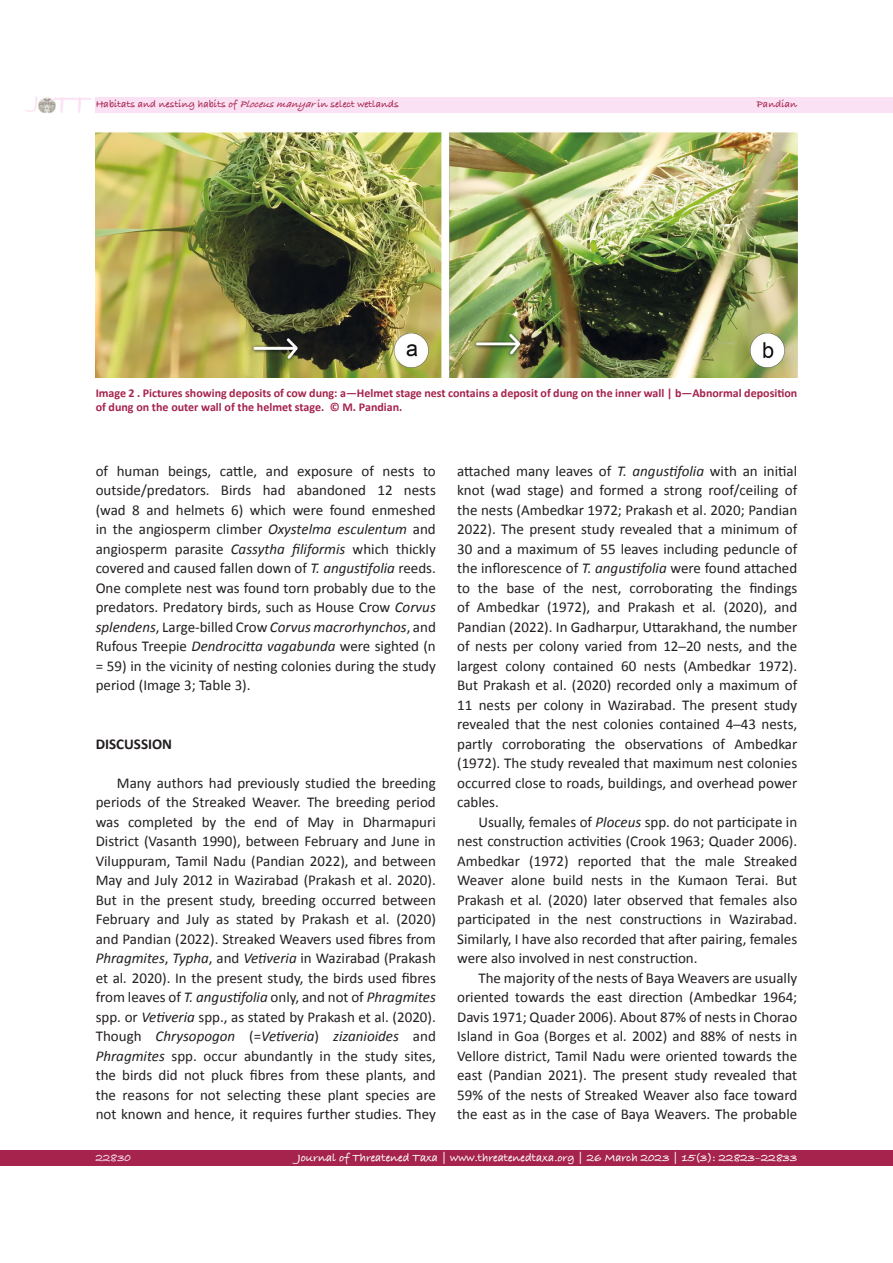
<style>
.page{position:relative;width:893px;height:1263px;background:#fff}
.page>*{position:absolute;margin:0;border:0;box-sizing:border-box;transform-origin:0 0}
.t1{font:700 28.95px "Bradley Hand ITCTT";color:#fbe1f4}
.t2{font:15px/19.5px "Calibri";color:#231f20;text-align:justify}
.t3{font:700 15px "Calibri";color:#231f20}
.t4{font:700 12px/14.4px "Calibri";color:#a5234c}
.t5{font:700 12px "Bradley Hand ITCTT";color:#fff}
.t6{font:700 12px "Bradley Hand ITCTT";color:#fbe1f4}
.t7{font:700 10.5px "Bradley Hand ITCTT";color:#a5234c}
.s1{font-style:italic}
.s2{font-family:"Calibri Italic 2"}
.s3{font-family:"Calibri 2"}
</style>
<div class="page">
<div style="left:96px;top:97px;width:797px;height:16px;background:#fbe1f4"></div>
<div style="left:0;top:1150px;width:893px;height:16px;background:#a5234c"></div>
<img style="left:38px;top:97px;width:17px;height:16px">
<img style="left:96px;top:132px;width:701px;height:245px">
<h1 class="t1" style="left:34px;top:82px;width:57px"><sup>J</sup> TT</h1>
<p class="t7" style="left:96px;top:96px;width:305px">Habitats and nesting habits of <span class="s1">Ploceusmanyar</span>in select wetlands</p>
<p class="t7" style="left:757px;top:96px;width:42px">Pandian</p>
<p class="t4" style="left:96px;top:386px;width:703px">Image 2 . Pictures showing deposits of cow dung: a―Helmet stage nest contains a deposit of dung on the inner wall | b―Abnormal deposition of dung on the outer wall of the helmet stage. © M. Pandian.</p>
<p class="t2" style="left:96px;top:461px;width:342px">of human beings, cattle, and exposure of nests to outside/predators. Birds had abandoned 12 nests (wad 8 and helmets 6) which were found enmeshed in the angiosperm climber <span class="s2">Oxystelma esculentum</span> <span class="s3">and </span>angiosperm parasite <span class="s1">Cassytha filiformis</span> which thickly covered and caused fallen down of <span class="s1">T. angustifolia</span> <span class="s3">reeds.<br></span>One complete nest was found torn probably due to the <span class="s3">predators. Predatory birds, such as House Crow</span> <span class="s2">Corvus splendens</span>, Large-billed Crow <span class="s2">Corvus macrorhynchos</span><span class="s3">, and </span>Rufous Treepie <span class="s1">Dendrocitta vagabunda</span> were sighted (n = 59) in the vicinity of nesting colonies during the study period (Image 3; Table 3).</p>
<p class="t3" style="left:96px;top:734px;width:78px">DISCUSSION</p>
<p class="t2" style="left:96px;top:773px;width:342px;text-indent:21px">Many authors had previously studied the breeding periods of the Streaked Weaver. The breeding period was completed by the end of May in Dharmapuri District (Vasanth 1990), between February and June in Viluppuram, Tamil Nadu (Pandian 2022), and between May and July 2012 in Wazirabad (Prakash et al. 2020).<br>But in the present study, breeding occurred between February and July as stated by Prakash et al. (2020) and Pandian (2022). Streaked Weavers used fibres from <span class="s1">Phragmites</span><span class="s3">,</span> <span class="s2">Typha</span><span class="s3">, and</span> <span class="s1">Vetiveria</span> in Wazirabad (Prakash <span class="s3">et al</span><span class="s2">.</span> 2020). In the present study, the birds used fibres from leaves of <span class="s1">T. angustifolia</span> only, and not of <span class="s1">Phragmites </span><span class="s3">spp. or</span> <span class="s1">Vetiveria</span> spp., as stated by Prakash et al. (2020).<br>Though <span class="s2">Chrysopogon</span> <span class="s3">(=</span><span class="s1">Vetiveria</span><span class="s3">)</span> <span class="s1">zizanioides</span> <span class="s3">and </span><span class="s1">Phragmites</span> <span class="s3">spp. occur abundantly in the study sites, </span>the birds did not pluck fibres from these plants, and the reasons for not selecting these plant species are not known and hence, it requires further studies. They</p>
<p class="t2" style="left:457px;top:461px;width:342px">attached many leaves of <span class="s1">T. angustifolia</span> with an initial knot (wad stage) and formed a strong roof/ceiling of the nests (Ambedkar 1972; Prakash et al. 2020; Pandian 2022). The present study revealed that a minimum of 30 and a maximum of 55 leaves including peduncle of the inflorescence of <span class="s1">T. angustifolia</span> were found attached to the base of the nest, corroborating the findings of Ambedkar (1972), and Prakash et al<span class="s2">.</span> <span class="s3">(2020), and </span>Pandian (2022). In Gadharpur, Uttarakhand, the number of nests per colony varied from 12─20 nests, and the largest colony contained 60 nests (Ambedkar 1972).<br>But Prakash et al. (2020) recorded only a maximum of 11 nests per colony in Wazirabad. The present study revealed that the nest colonies contained 4─43 nests, partly corroborating the observations of Ambedkar (1972). The study revealed that maximum nest colonies occurred close to roads, buildings, and overhead power <span class="s3">cables.</span></p>
<p class="t2" style="left:457px;top:812px;width:342px;text-indent:21px">Usually, females of <span class="s2">Ploceus</span> spp. do not participate in nest construction activities (Crook 1963; Quader 2006).<br>Ambedkar (1972) reported that the male Streaked Weaver alone build nests in the Kumaon Terai. But Prakash et al<span class="s2">.</span> (2020) later observed that females also participated in the nest constructions in Wazirabad.<br>Similarly, I have also recorded that after pairing, females were also involved in nest construction.</p>
<p class="t2" style="left:457px;top:968px;width:342px;text-indent:21px">The majority of the nests of Baya Weavers are usually oriented towards the east direction (Ambedkar 1964; Davis 1971; Quader 2006). About 87% of nests in Chorao Island in Goa (Borges et al<span class="s2">.</span> 2002) and 88% of nests in Vellore district, Tamil Nadu were oriented towards the east (Pandian 2021). The present study revealed that 59% of the nests of Streaked Weaver also face toward the east as in the case of Baya Weavers. The probable</p>
<p class="t6" style="left:96px;top:1149px;width:37px">22830</p>
<p class="t5" style="left:297px;top:1148px;width:501px">Journal of Threatened Taxa | www.threatenedtaxa.org | 26 March 2023 | 15(3): 22823–22833</p>
</div>
